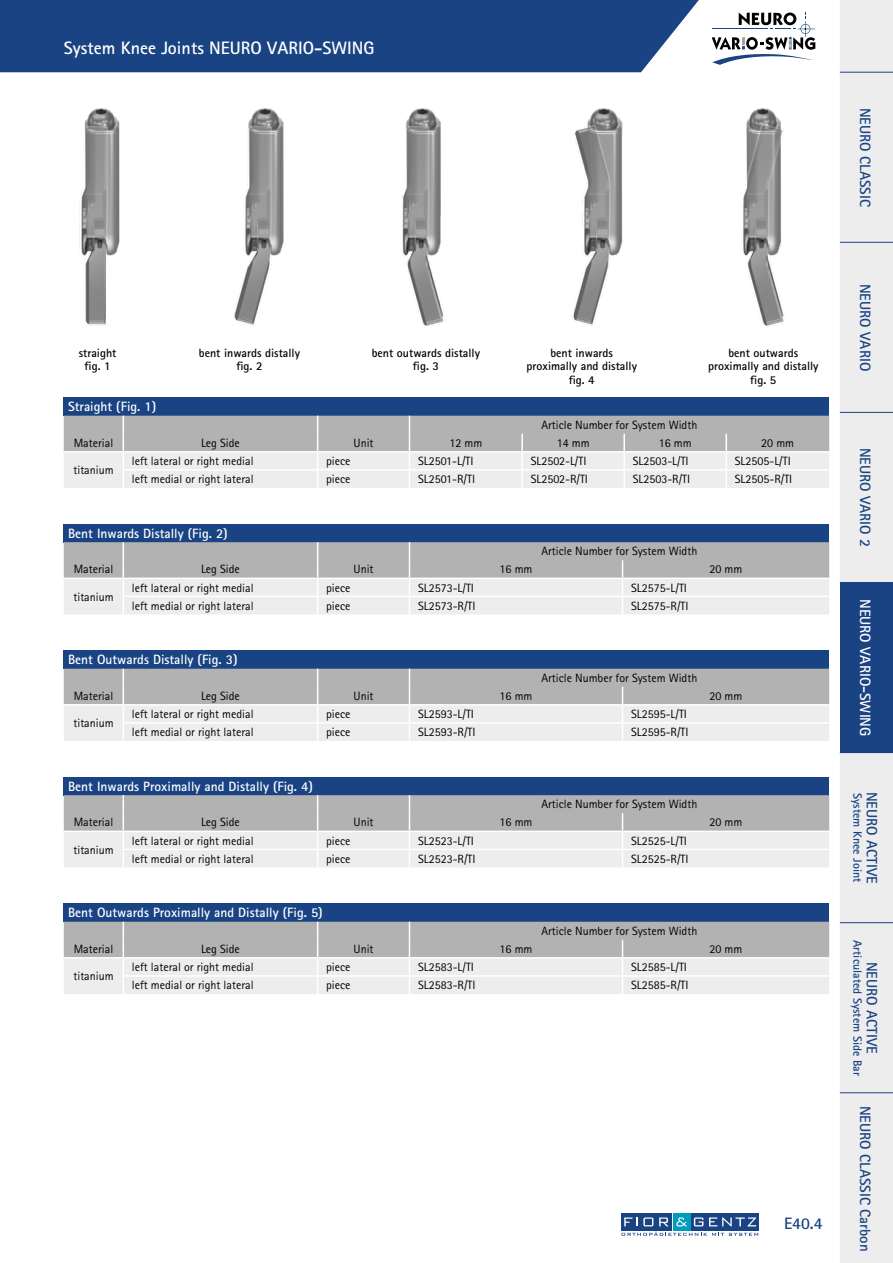
<style>
.page{position:relative;width:893px;height:1263px;background:#fff}
.page>*{position:absolute;margin:0;border:0;box-sizing:border-box;transform-origin:0 0}
.t1{font:700 18px "Rotis Sans Serif Pro";color:#fff}
.t2{font:700 16.5px "Rotis Sans Serif Pro";color:#194383}
.t3{font:700 15px "Rotis Sans Serif Pro";color:#194383}
.t4{font:700 15px "Rotis Sans Serif Pro";color:#fff}
.t5{font:700 13.5px "Rotis Sans Serif Pro";color:#fff}
.t6{font:12px "Rotis Sans Serif Pro";color:#000}
.t7{font:700 12px/13.5px "Rotis Sans Serif Pro";color:#000;text-align:center}
.t8{font:700 12px "Rotis Sans Serif Pro";color:#194383}
</style>
<div class="page">
<img style="left:743px;top:108px;width:42px;height:220px">
<img style="left:571px;top:108px;width:52px;height:217px">
<img style="left:401px;top:108px;width:44px;height:220px">
<img style="left:233px;top:108px;width:51px;height:217px">
<img style="left:79px;top:108px;width:41px;height:217px">
<svg style="left:712px;top:13px;width:103px;height:52px"></svg>
<div style="left:673px;top:1213px;width:17px;height:17px;background:#009cbc"></div>
<div style="left:692px;top:1213px;width:67px;height:17px;background:#194383"></div>
<div style="left:621px;top:1213px;width:50px;height:17px;background:#194383"></div>
<svg style="left:621px;top:1232px;width:137px;height:4px"></svg>
<svg style="left:676px;top:1217px;width:11px;height:9px"></svg>
<svg style="left:694px;top:1217px;width:9px;height:9px"></svg>
<svg style="left:709px;top:1217px;width:47px;height:9px"></svg>
<svg style="left:624px;top:1217px;width:29px;height:9px"></svg>
<svg style="left:659px;top:1217px;width:9px;height:9px"></svg>
<div style="left:0;top:0;width:699px;height:72px;background:#194383"></div>
<div style="left:840px;top:1093px;width:53px;height:170px;background:#ededed"></div>
<div style="left:840px;top:0;width:53px;height:1092px;background:#ededed"></div>
<div style="left:840px;top:582px;width:53px;height:170px;background:#194383"></div>
<hr style="left:840px;top:1092px;width:53px;height:1px;background:#194383">
<hr style="left:840px;top:922px;width:53px;height:1px;background:#194383">
<hr style="left:840px;top:242px;width:53px;height:1px;background:#194383">
<hr style="left:840px;top:752px;width:53px;height:1px;background:#194383">
<hr style="left:840px;top:412px;width:53px;height:1px;background:#194383">
<hr style="left:840px;top:72px;width:53px;height:1px;background:#194383">
<div style="left:64px;top:398px;width:765px;height:18px;background:#194383"></div>
<svg style="left:64px;top:416px;width:765px;height:72px;background:#d1d1d1"></svg>
<div style="left:64px;top:524px;width:765px;height:18px;background:#194383"></div>
<svg style="left:64px;top:542px;width:765px;height:72px;background:#d0d0d0"></svg>
<div style="left:64px;top:651px;width:765px;height:18px;background:#194383"></div>
<svg style="left:64px;top:669px;width:765px;height:72px;background:#d1d1d1"></svg>
<div style="left:64px;top:777px;width:765px;height:18px;background:#194383"></div>
<svg style="left:64px;top:795px;width:765px;height:72px;background:#d0d0d0"></svg>
<div style="left:64px;top:904px;width:765px;height:18px;background:#194383"></div>
<svg style="left:64px;top:922px;width:765px;height:72px;background:#d1d1d1"></svg>
<h1 class="t1" style="left:64px;top:37px;width:312px">System Knee Joints NEURO VARIO-SWING</h1>
<p class="t3" style="left:875px;top:108px;width:101px;rotate:90deg">NEURO CLASSIC</p>
<p class="t7" style="left:79px;top:346px;width:39px">straight fig. 1</p>
<p class="t7" style="left:199px;top:346px;width:103px">bent inwards distally fig. 2</p>
<p class="t7" style="left:372px;top:346px;width:110px">bent outwards distally fig. 3</p>
<p class="t7" style="left:526px;top:346px;width:112px">bent inwards proximally and distally fig. 4</p>
<p class="t7" style="left:708px;top:346px;width:112px">bent outwards proximally and distally fig. 5</p>
<p class="t5" style="left:68px;top:398px;width:90px">Straight (Fig. 1)</p>
<p class="t6" style="left:541px;top:418px;width:157px">Article Number for System Width</p>
<p class="t6" style="left:74px;top:436px;width:41px">Material</p>
<p class="t6" style="left:201px;top:436px;width:40px">Leg Side</p>
<p class="t6" style="left:354px;top:436px;width:22px">Unit</p>
<p class="t6" style="left:449px;top:436px;width:34px">12 mm</p>
<p class="t6" style="left:557px;top:436px;width:34px">14 mm</p>
<p class="t6" style="left:659px;top:436px;width:34px">16 mm</p>
<p class="t6" style="left:761px;top:436px;width:34px">20 mm</p>
<p class="t6" style="left:73px;top:463px;width:42px">titanium</p>
<p class="t6" style="left:132px;top:454px;width:123px">left lateral or right medial</p>
<p class="t6" style="left:326px;top:454px;width:26px">piece</p>
<p class="t6" style="left:418px;top:454px;width:57px">SL2501-L/TI</p>
<p class="t6" style="left:531px;top:454px;width:57px">SL2502-L/TI</p>
<p class="t6" style="left:633px;top:454px;width:57px">SL2503-L/TI</p>
<p class="t6" style="left:735px;top:454px;width:57px">SL2505-L/TI</p>
<p class="t6" style="left:132px;top:472px;width:123px">left medial or right lateral</p>
<p class="t6" style="left:326px;top:472px;width:26px">piece</p>
<p class="t6" style="left:418px;top:472px;width:59px">SL2501-R/TI</p>
<p class="t6" style="left:531px;top:472px;width:59px">SL2502-R/TI</p>
<p class="t6" style="left:633px;top:472px;width:59px">SL2503-R/TI</p>
<p class="t6" style="left:735px;top:472px;width:59px">SL2505-R/TI</p>
<p class="t5" style="left:68px;top:525px;width:161px">Bent Inwards Distally (Fig. 2)</p>
<p class="t6" style="left:541px;top:544px;width:157px">Article Number for System Width</p>
<p class="t6" style="left:74px;top:562px;width:41px">Material</p>
<p class="t6" style="left:201px;top:562px;width:40px">Leg Side</p>
<p class="t6" style="left:354px;top:562px;width:22px">Unit</p>
<p class="t6" style="left:500px;top:562px;width:34px">16 mm</p>
<p class="t6" style="left:709px;top:562px;width:34px">20 mm</p>
<p class="t6" style="left:73px;top:589px;width:42px">titanium</p>
<p class="t6" style="left:132px;top:580px;width:123px">left lateral or right medial</p>
<p class="t6" style="left:326px;top:580px;width:26px">piece</p>
<p class="t6" style="left:418px;top:580px;width:57px">SL2573-L/TI</p>
<p class="t6" style="left:631px;top:580px;width:57px">SL2575-L/TI</p>
<p class="t6" style="left:132px;top:598px;width:123px">left medial or right lateral</p>
<p class="t6" style="left:326px;top:598px;width:26px">piece</p>
<p class="t6" style="left:418px;top:598px;width:59px">SL2573-R/TI</p>
<p class="t6" style="left:631px;top:598px;width:59px">SL2575-R/TI</p>
<p class="t5" style="left:68px;top:651px;width:171px">Bent Outwards Distally (Fig. 3)</p>
<p class="t6" style="left:541px;top:671px;width:157px">Article Number for System Width</p>
<p class="t6" style="left:74px;top:689px;width:41px">Material</p>
<p class="t6" style="left:201px;top:689px;width:40px">Leg Side</p>
<p class="t6" style="left:354px;top:689px;width:22px">Unit</p>
<p class="t6" style="left:500px;top:689px;width:34px">16 mm</p>
<p class="t6" style="left:709px;top:689px;width:34px">20 mm</p>
<p class="t6" style="left:73px;top:716px;width:42px">titanium</p>
<p class="t6" style="left:132px;top:707px;width:123px">left lateral or right medial</p>
<p class="t6" style="left:326px;top:707px;width:26px">piece</p>
<p class="t6" style="left:418px;top:707px;width:57px">SL2593-L/TI</p>
<p class="t6" style="left:631px;top:707px;width:57px">SL2595-L/TI</p>
<p class="t6" style="left:132px;top:725px;width:123px">left medial or right lateral</p>
<p class="t6" style="left:326px;top:725px;width:26px">piece</p>
<p class="t6" style="left:418px;top:725px;width:59px">SL2593-R/TI</p>
<p class="t6" style="left:631px;top:725px;width:59px">SL2595-R/TI</p>
<p class="t5" style="left:68px;top:778px;width:246px">Bent Inwards Proximally and Distally (Fig. 4)</p>
<p class="t6" style="left:541px;top:797px;width:157px">Article Number for System Width</p>
<p class="t6" style="left:74px;top:815px;width:41px">Material</p>
<p class="t6" style="left:201px;top:815px;width:40px">Leg Side</p>
<p class="t6" style="left:354px;top:815px;width:22px">Unit</p>
<p class="t6" style="left:500px;top:815px;width:34px">16 mm</p>
<p class="t6" style="left:709px;top:815px;width:34px">20 mm</p>
<p class="t6" style="left:73px;top:842px;width:42px">titanium</p>
<p class="t6" style="left:132px;top:833px;width:123px">left lateral or right medial</p>
<p class="t6" style="left:326px;top:833px;width:26px">piece</p>
<p class="t6" style="left:418px;top:833px;width:57px">SL2523-L/TI</p>
<p class="t6" style="left:631px;top:833px;width:57px">SL2525-L/TI</p>
<p class="t6" style="left:132px;top:851px;width:123px">left medial or right lateral</p>
<p class="t6" style="left:326px;top:851px;width:26px">piece</p>
<p class="t6" style="left:418px;top:851px;width:59px">SL2523-R/TI</p>
<p class="t6" style="left:631px;top:851px;width:59px">SL2525-R/TI</p>
<p class="t5" style="left:68px;top:904px;width:256px">Bent Outwards Proximally and Distally (Fig. 5)</p>
<p class="t6" style="left:541px;top:924px;width:157px">Article Number for System Width</p>
<p class="t6" style="left:74px;top:942px;width:41px">Material</p>
<p class="t6" style="left:201px;top:942px;width:40px">Leg Side</p>
<p class="t6" style="left:354px;top:942px;width:22px">Unit</p>
<p class="t6" style="left:500px;top:942px;width:34px">16 mm</p>
<p class="t6" style="left:709px;top:942px;width:34px">20 mm</p>
<p class="t6" style="left:73px;top:969px;width:42px">titanium</p>
<p class="t6" style="left:132px;top:960px;width:123px">left lateral or right medial</p>
<p class="t6" style="left:326px;top:960px;width:26px">piece</p>
<p class="t6" style="left:418px;top:960px;width:57px">SL2583-L/TI</p>
<p class="t6" style="left:631px;top:960px;width:57px">SL2585-L/TI</p>
<p class="t6" style="left:132px;top:978px;width:123px">left medial or right lateral</p>
<p class="t6" style="left:326px;top:978px;width:26px">piece</p>
<p class="t6" style="left:418px;top:978px;width:59px">SL2583-R/TI</p>
<p class="t6" style="left:631px;top:978px;width:59px">SL2585-R/TI</p>
<h2 class="t2" style="left:784px;top:1213px;width:40px">E40.4</h2>
<p class="t3" style="left:875px;top:284px;width:89px;rotate:90deg">NEURO VARIO</p>
<p class="t3" style="left:875px;top:448px;width:101px;rotate:90deg">NEURO VARIO 2</p>
<p class="t4" style="left:875px;top:599px;width:139px;rotate:90deg">NEURO VARIO-SWING</p>
<p class="t8" style="left:865px;top:793px;width:91px;rotate:90deg">System Knee Joint</p>
<p class="t3" style="left:881px;top:792px;width:93px;rotate:90deg">NEURO ACTIVE</p>
<p class="t8" style="left:865px;top:940px;width:137px;rotate:90deg">Articulated System Side Bar</p>
<p class="t3" style="left:881px;top:962px;width:93px;rotate:90deg">NEURO ACTIVE</p>
<p class="t3" style="left:875px;top:1106px;width:148px;rotate:90deg">NEURO CLASSIC Carbon</p>
</div>
